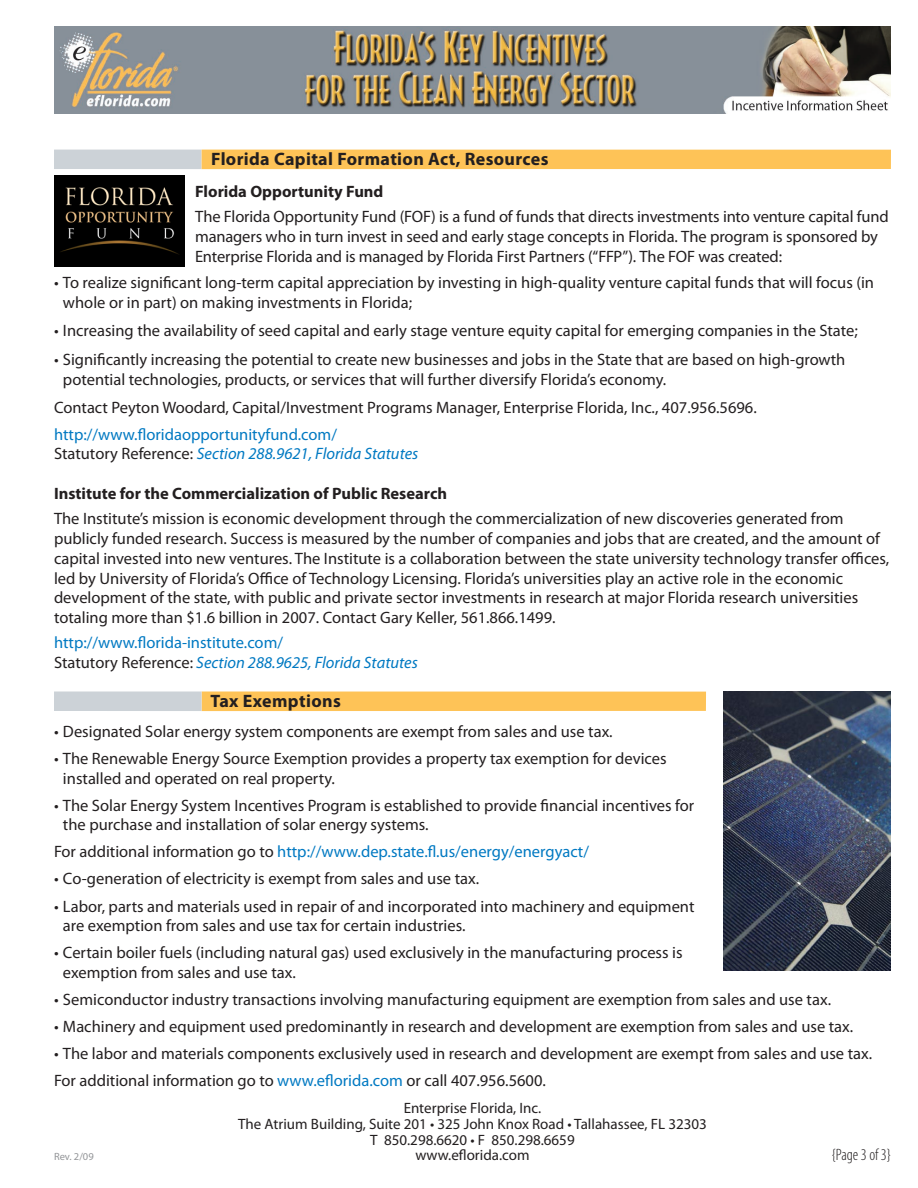
<style>
.page{position:relative;width:918px;height:1188px;background:#fff}
.page>*{position:absolute;margin:0;border:0;box-sizing:border-box;transform-origin:0 0}
.t1{font:700 18px "Myriad Pro";letter-spacing:.02em;color:#231f20}
.t2{font:16.5px/19.8px "Myriad Pro";color:#231f20}
.t3{font:16.5px/19.8px "Myriad Pro";color:#0079c2}
.t4{font:700 16.5px "Myriad Pro";color:#231f20}
.t5{font:300 condensed 16.5px "Myriad Pro";color:#231f20}
.t6{font:15px/15.8px "Myriad Pro";color:#231f20;text-align:center}
.t7{font:10.5px "Myriad Pro";color:#939598}
.s1{color:#231f20}
.s2{font-style:italic}
.s3{color:#0079c2}
</style>
<div class="page">
<div style="left:202px;top:692px;width:504px;height:19px;background:#fec357"></div>
<div style="left:54px;top:692px;width:148px;height:19px;background:#ccd2d7"></div>
<div style="left:54px;top:150px;width:148px;height:19px;background:#ccd2d7"></div>
<div style="left:202px;top:150px;width:689px;height:19px;background:#fec357"></div>
<img style="left:54px;top:27px;width:837px;height:86px">
<img style="left:723px;top:692px;width:168px;height:278px">
<img style="left:54px;top:176px;width:130px;height:90px">
<p class="t1" style="left:211px;top:148px;width:339px">Florida Capital Formation Act, Resources</p>
<p class="t4" style="left:195px;top:180px;width:190px">Florida Opportunity Fund</p>
<p class="t2" style="left:195px;top:206px;width:695px">The Florida Opportunity Fund (FOF) is a fund of funds that directs investments into venture capital fund managers who in turn invest in seed and early stage concepts in Florida. The program is sponsored by<br>Enterprise Florida and is managed by Florida First Partners (“FFP”). The FOF was created:</p>
<p class="t2" style="left:63px;top:272px;width:813px;text-indent:-9px">• To realize significant long-term capital appreciation by investing in high-quality venture capital funds that will focus (in whole or in part) on making investments in Florida;</p>
<p class="t2" style="left:54px;top:321px;width:805px">• Increasing the availability of seed capital and early stage venture equity capital for emerging companies in the State;</p>
<p class="t2" style="left:63px;top:349px;width:784px;text-indent:-9px">• Significantly increasing the potential to create new businesses and jobs in the State that are based on high-growth potential technologies, products, or services that will further diversify Florida’s economy.</p>
<p class="t2" style="left:54px;top:397px;width:704px">Contact Peyton Woodard, Capital/Investment Programs Manager, Enterprise Florida, Inc., 407.956.5696.</p>
<p class="t3" style="left:54px;top:424px;width:366px">http://www.floridaopportunityfund.com/<br><span class="s1">Statutory Reference:</span> <span class="s2">Section 288.9621, Florida Statutes</span></p>
<p class="t4" style="left:54px;top:483px;width:395px">Institute for the Commercialization of Public Research</p>
<p class="t2" style="left:54px;top:509px;width:837px">The Institute’s mission is economic development through the commercialization of new discoveries generated from publicly funded research. Success is measured by the number of companies and jobs that are created, and the amount of capital invested into new ventures. The Institute is a collaboration between the state university technology transfer offices, led by University of Florida’s Office of Technology Licensing. Florida’s universities play an active role in the economic development of the state, with public and private sector investments in research at major Florida research universities totaling more than $1.6 billion in 2007. Contact Gary Keller, 561.866.1499.</p>
<p class="t3" style="left:54px;top:633px;width:365px">http://www.florida-institute.com/<br><span class="s1">Statutory Reference:</span> <span class="s2">Section 288.9625, Florida Statutes</span></p>
<p class="t1" style="left:210px;top:689px;width:132px">Tax Exemptions</p>
<p class="t2" style="left:54px;top:722px;width:560px">• Designated Solar energy system components are exempt from sales and use tax.</p>
<p class="t2" style="left:63px;top:749px;width:605px;text-indent:-9px">• The Renewable Energy Source Exemption provides a property tax exemption for devices installed and operated on real property.</p>
<p class="t2" style="left:63px;top:795px;width:633px;text-indent:-9px">• The Solar Energy System Incentives Program is established to provide financial incentives for the purchase and installation of solar energy systems.</p>
<p class="t3" style="left:54px;top:842px;width:537px"><span class="s1">For additional information go to</span> http://www.dep.state.fl.us/energy/energyact/</p>
<p class="t2" style="left:54px;top:869px;width:427px">• Co-generation of electricity is exempt from sales and use tax.</p>
<p class="t2" style="left:63px;top:896px;width:633px;text-indent:-9px">• Labor, parts and materials used in repair of and incorporated into machinery and equipment are exemption from sales and use tax for certain industries.</p>
<p class="t2" style="left:63px;top:943px;width:621px;text-indent:-9px">• Certain boiler fuels (including natural gas) used exclusively in the manufacturing process is exemption from sales and use tax.</p>
<p class="t2" style="left:54px;top:989px;width:779px">• Semiconductor industry transactions involving manufacturing equipment are exemption from sales and use tax.</p>
<p class="t2" style="left:54px;top:1016px;width:801px">• Machinery and equipment used predominantly in research and development are exemption from sales and use tax.</p>
<p class="t2" style="left:54px;top:1039px;width:820px;line-height:27px">• The labor and materials components exclusively used in research and development are exempt from sales and use tax.<br>For additional information go to <span class="s3">www.eflorida.com</span> or call 407.956.5600.</p>
<p class="t6" style="left:238px;top:1100px;width:470px">Enterprise Florida, Inc.<br>The Atrium Building, Suite 201 • 325 John Knox Road • Tallahassee, FL 32303<br>T 850.298.6620 • F 850.298.6659</p>
<p class="t7" style="left:54px;top:1150px;width:41px">Rev. 2/09</p>
<p class="t6" style="left:415px;top:1147px;width:116px">www.eflorida.com</p>
<p class="t5" style="left:832px;top:1146px;width:61px">{Page 3 of 3}</p>
</div>
